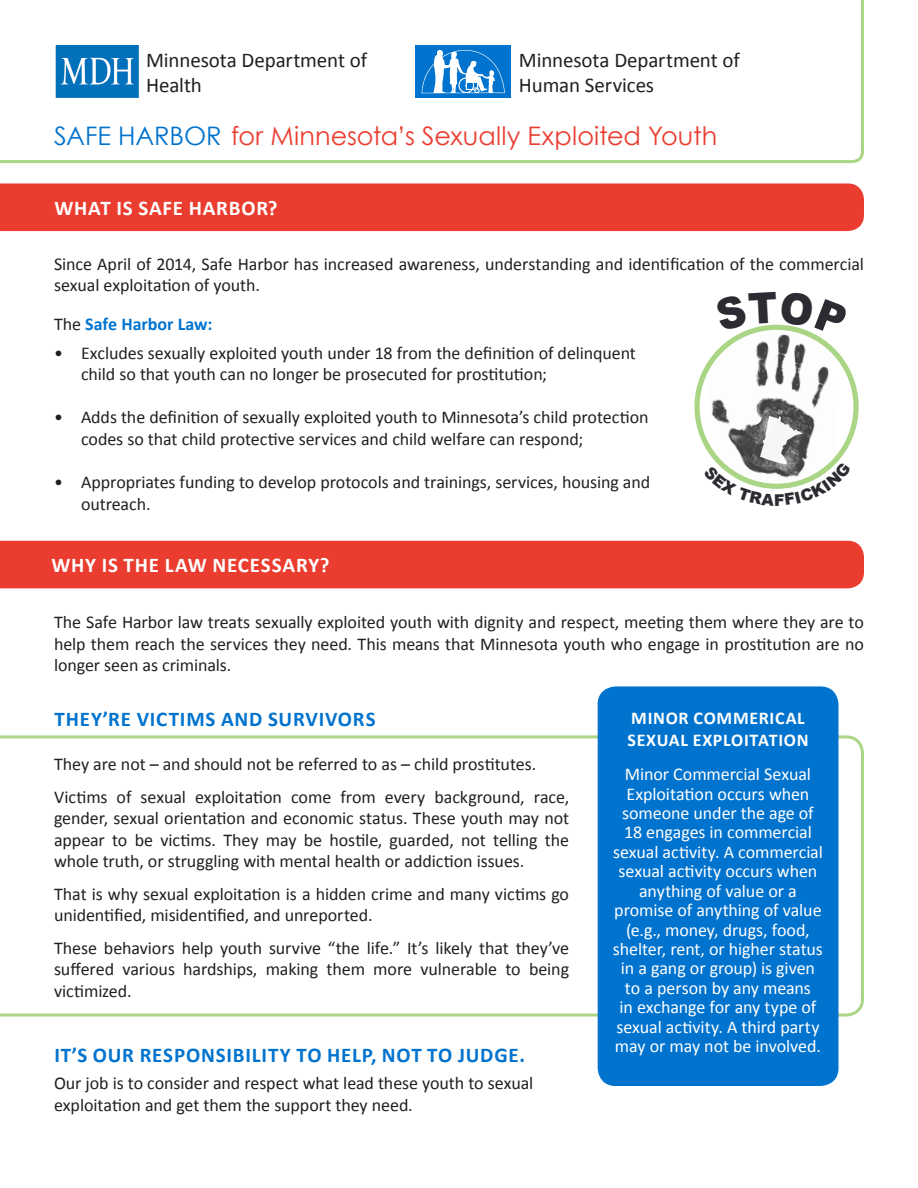
<style>
.page{position:relative;width:918px;height:1188px;background:#fff}
.page>*{position:absolute;margin:0;border:0;box-sizing:border-box;transform-origin:0 0}
.t1{font:25.5px "Century Gothic";letter-spacing:-.005em;color:#ea3d2f}
.t2{font:700 21px "Calibri";letter-spacing:.04em;color:#0073ce}
.t3{font:21px "Calibri";letter-spacing:-.01em;color:#231f20}
.t4{font:700 21px "Calibri";letter-spacing:.035em;color:#fff}
.t5{font:18px/21.6px "Calibri";letter-spacing:-.005em;color:#231f20}
.Heading_2{font:18px/19.4px "Calibri";letter-spacing:-.005em;color:#fff;text-align:center}
.t6{font:700 18px/21.6px "Calibri";letter-spacing:.04em;color:#fff}
.t7{font:700 18px "Calibri";color:#0073ce}
.s1{color:#0073ce}
.s2{font-weight:400;color:#231f20}
</style>
<div class="page">
<svg style="left:0;top:0;width:864px;height:163px"></svg>
<div style="left:0;top:183px;width:864px;height:48px;background:#ea3d2f"></div>
<svg style="left:697px;top:327px;width:159px;height:159px"></svg>
<img style="left:705px;top:336px;width:133px;height:80px">
<img style="left:746px;top:406px;width:37px;height:10px">
<img style="left:763px;top:414px;width:40px;height:2px">
<div style="left:0;top:541px;width:864px;height:47px;background:#ea3d2f"></div>
<svg style="left:0;top:735px;width:864px;height:282px"></svg>
<div style="left:598px;top:686px;width:240px;height:400px;background:#0073ce;border-radius:18px"></div>
<img style="left:54px;top:45px;width:92px;height:53px">
<div style="left:416px;top:45px;width:95px;height:53px;background:#0073ce"></div>
<svg style="left:422px;top:50px;width:83px;height:43px"></svg>
<svg style="left:703px;top:416px;width:148px;height:73px"></svg>
<svg style="left:735px;top:324px;width:83px;height:12px"></svg>
<p class="t3" style="left:146px;top:47px;width:222px">Minnesota Department of</p>
<p class="t3" style="left:146px;top:72px;width:57px">Health</p>
<p class="t3" style="left:519px;top:47px;width:222px">Minnesota Department of</p>
<p class="t3" style="left:519px;top:72px;width:137px">Human Services</p>
<p class="t1" style="left:54px;top:118px;width:665px"><span class="s1">SAFE HARBOR</span> for Minnesota’s Sexually Exploited Youth</p>
<p class="t4" style="left:54px;top:195px;width:225px">WHAT IS SAFE HARBOR?</p>
<p class="t5" style="left:54px;top:253px;width:811px;line-height:21px">Since April of 2014, Safe Harbor has increased awareness, understanding and identification of the commercial sexual exploitation of youth.</p>
<p class="t7" style="left:54px;top:313px;width:160px"><span class="s2">The</span> Safe Harbor Law:</p>
<p class="t5" style="left:81px;top:342px;width:557px;text-indent:-27px">• Excludes sexually exploited youth under 18 from the definition of delinquent child so that youth can no longer be prosecuted for prostitution;</p>
<p class="t5" style="left:81px;top:407px;width:569px;text-indent:-27px">• Adds the definition of sexually exploited youth to Minnesota’s child protection codes so that child protective services and child welfare can respond;</p>
<p class="t5" style="left:81px;top:472px;width:571px;text-indent:-27px">• Appropriates funding to develop protocols and trainings, services, housing and outreach.</p>
<p class="t4" style="left:51px;top:552px;width:280px">WHY IS THE LAW NECESSARY?</p>
<p class="t5" style="left:54px;top:611px;width:811px;text-align:justify">The Safe Harbor law treats sexually exploited youth with dignity and respect, meeting them where they are to help them reach the services they need. This means that Minnesota youth who engage in prostitution are no longer seen as criminals.</p>
<p class="t2" style="left:54px;top:706px;width:323px">THEY’RE VICTIMS AND SURVIVORS</p>
<p class="t5" style="left:54px;top:754px;width:484px">They are not – and should not be referred to as – child prostitutes.</p>
<p class="t5" style="left:54px;top:786px;width:517px;text-align:justify">Victims of sexual exploitation come from every background, race, gender, sexual orientation and economic status. These youth may not appear to be victims. They may be hostile, guarded, not telling the whole truth, or struggling with mental health or addiction issues.</p>
<p class="t5" style="left:54px;top:883px;width:517px">That is why sexual exploitation is a hidden crime and many victims go unidentified, misidentified, and unreported.</p>
<p class="t5" style="left:54px;top:937px;width:517px;text-align:justify">These behaviors help youth survive “the life.” It’s likely that they’ve suffered various hardships, making them more vulnerable to being victimized.</p>
<p class="t2" style="left:54px;top:1042px;width:472px">IT’S OUR RESPONSIBILITY TO HELP, NOT TO JUDGE.</p>
<p class="t5" style="left:54px;top:1072px;width:481px">Our job is to consider and respect what lead these youth to sexual exploitation and get them the support they need.</p>
<p class="t6" style="left:627px;top:707px;width:183px">MINOR COMMERICAL<br>SEXUAL EXPLOITATION</p>
<p class="Heading_2" style="left:613px;top:765px;width:211px">Minor Commercial Sexual<br>Exploitation occurs when someone under the age of<br>18 engages in commercial sexual activity. A commercial sexual activity occurs when anything of value or a promise of anything of value (e.g., money, drugs, food, shelter, rent, or higher status in a gang or group) is given to a person by any means<br>in exchange for any type of sexual activity. A third party may or may not be involved.</p>
</div>
